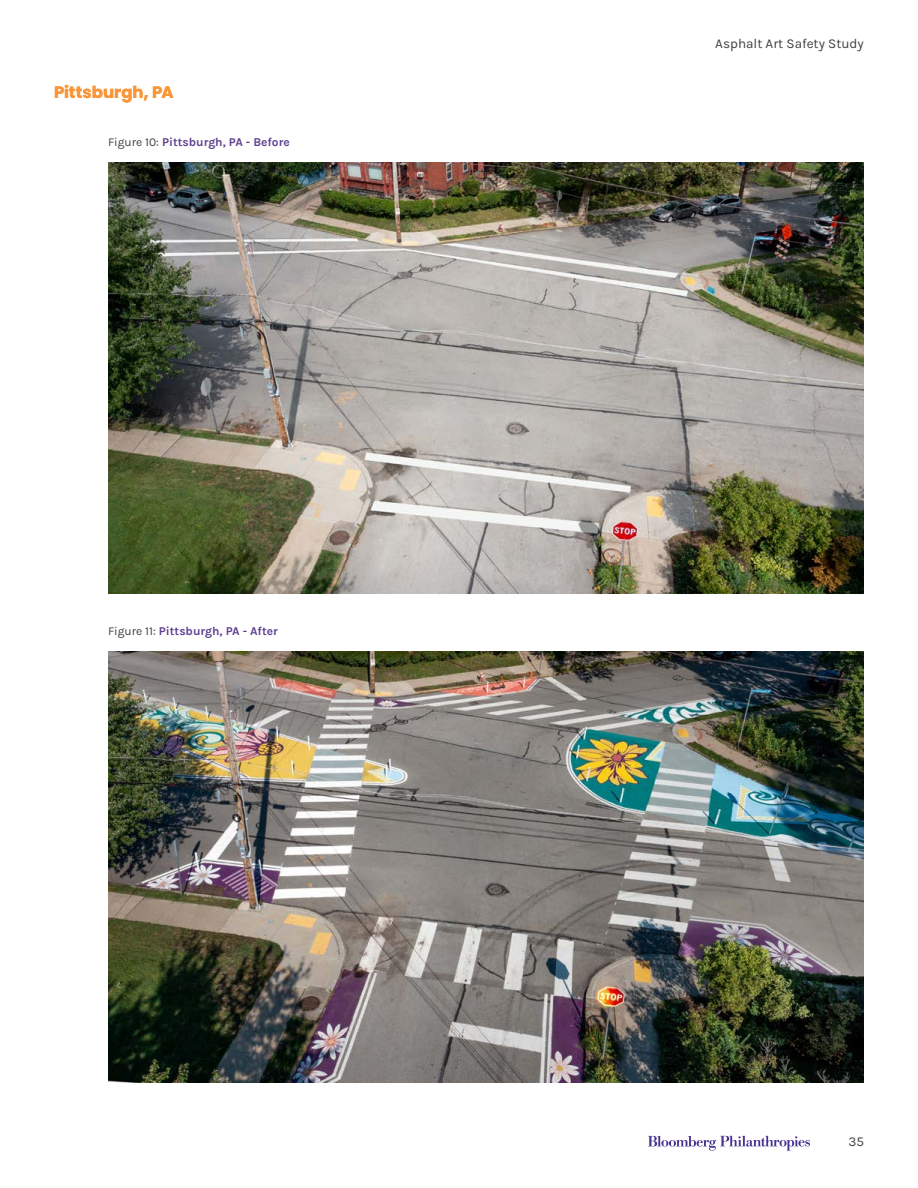
<style>
.page{position:relative;width:918px;height:1188px;background:#fff}
.page>*{position:absolute;margin:0;border:0;box-sizing:border-box;transform-origin:0 0}
.Sub_Sub_Header{font:700 16.5px "Poppins";color:#fa9637}
.t1{font:13.5px "Karla";color:#414042}
.Body_Text{font:700 12px "Karla";color:#5f408f}
.s1{font-weight:400;color:#414042}
</style>
<div class="page">
<svg style="left:648px;top:1136px;width:162px;height:14px"></svg>
<img style="left:108px;top:162px;width:756px;height:432px">
<img style="left:108px;top:651px;width:756px;height:432px">
<p class="Sub_Sub_Header" style="left:54px;top:83px;width:121px">Pittsburgh, PA</p>
<p class="Body_Text" style="left:108px;top:134px;width:183px"><span class="s1">Figure 10:</span> Pittsburgh, PA - Before</p>
<p class="Body_Text" style="left:108px;top:623px;width:171px"><span class="s1">Figure 11:</span> Pittsburgh, PA - After</p>
<p class="t1" style="left:715px;top:35px;width:150px">Asphalt Art Safety Study</p>
<p class="t1" style="left:848px;top:1133px;width:17px">35</p>
</div>
